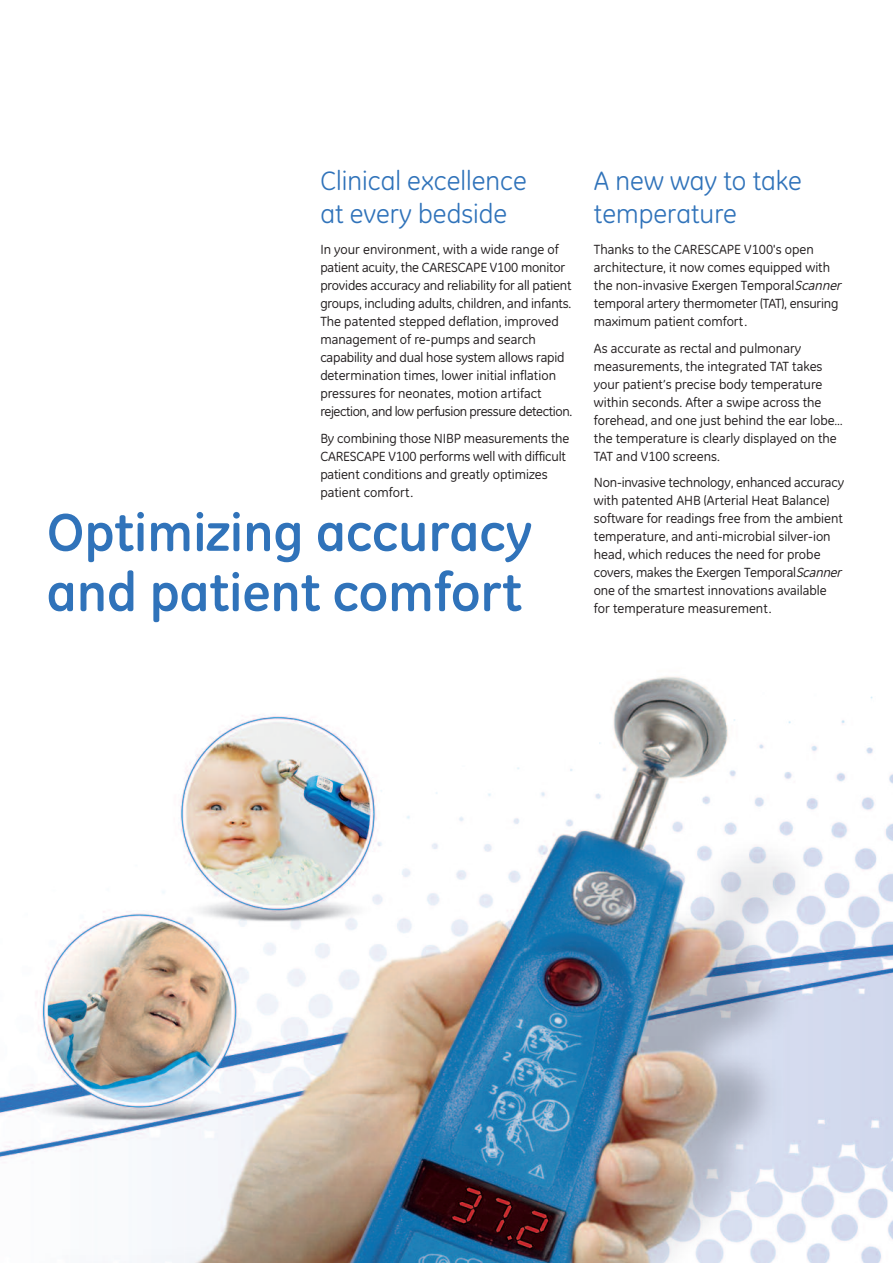
<style>
.page{position:relative;width:893px;height:1263px;background:#fff}
.page>*{position:absolute;margin:0;border:0;box-sizing:border-box;transform-origin:0 0}
.t1{font:700 54px/60px "GE Inspira";color:#3073ba}
.t2{font:27px/33px "GE Inspira";color:#3073ba}
.t3{font:13.5px/18px "GE Inspira Book Alt";color:#231f20}
.s1{font-style:italic}
</style>
<div class="page">
<img style="left:0;top:676px;width:893px;height:587px">
<h2 class="t2" style="left:320px;top:167px;width:208px">Clinical excellence at every bedside</h2>
<p class="t3" style="left:320px;top:241px;width:253px">In your environment, with a wide range of patient acuity, the CARESCAPE V100 monitor provides accuracy and reliability for all patient groups, including adults, children, and infants.<br>The patented stepped deflation, improved management of re-pumps and search capability and dual hose system allows rapid determination times, lower initial inflation pressures for neonates, motion artifact rejection, and low perfusion pressure detection.</p>
<p class="t3" style="left:320px;top:430px;width:251px">By combining those NIBP measurements the CARESCAPE V100 performs well with difficult patient conditions and greatly optimizes patient comfort.</p>
<h1 class="t1" style="left:47px;top:508px;width:487px">Optimizing accuracy and patient comfort</h1>
<h2 class="t2" style="left:594px;top:167px;width:210px">A new way to take temperature</h2>
<p class="t3" style="left:594px;top:241px;width:251px">Thanks to the CARESCAPE V100's open architecture, it now comes equipped with the non-invasive Exergen Temporal<span class="s1">Scanner </span>temporal artery thermometer (TAT), ensuring maximum patient comfort.</p>
<p class="t3" style="left:594px;top:340px;width:250px">As accurate as rectal and pulmonary measurements, the integrated TAT takes your patient’s precise body temperature within seconds. After a swipe across the forehead, and one just behind the ear lobe… the temperature is clearly displayed on the TAT and V100 screens.</p>
<p class="t3" style="left:594px;top:474px;width:252px">Non-invasive technology, enhanced accuracy with patented AHB (Arterial Heat Balance) software for readings free from the ambient temperature, and anti-microbial silver-ion head, which reduces the need for probe covers, makes the Exergen Temporal<span class="s1">Scanner </span>one of the smartest innovations available for temperature measurement.</p>
</div>
